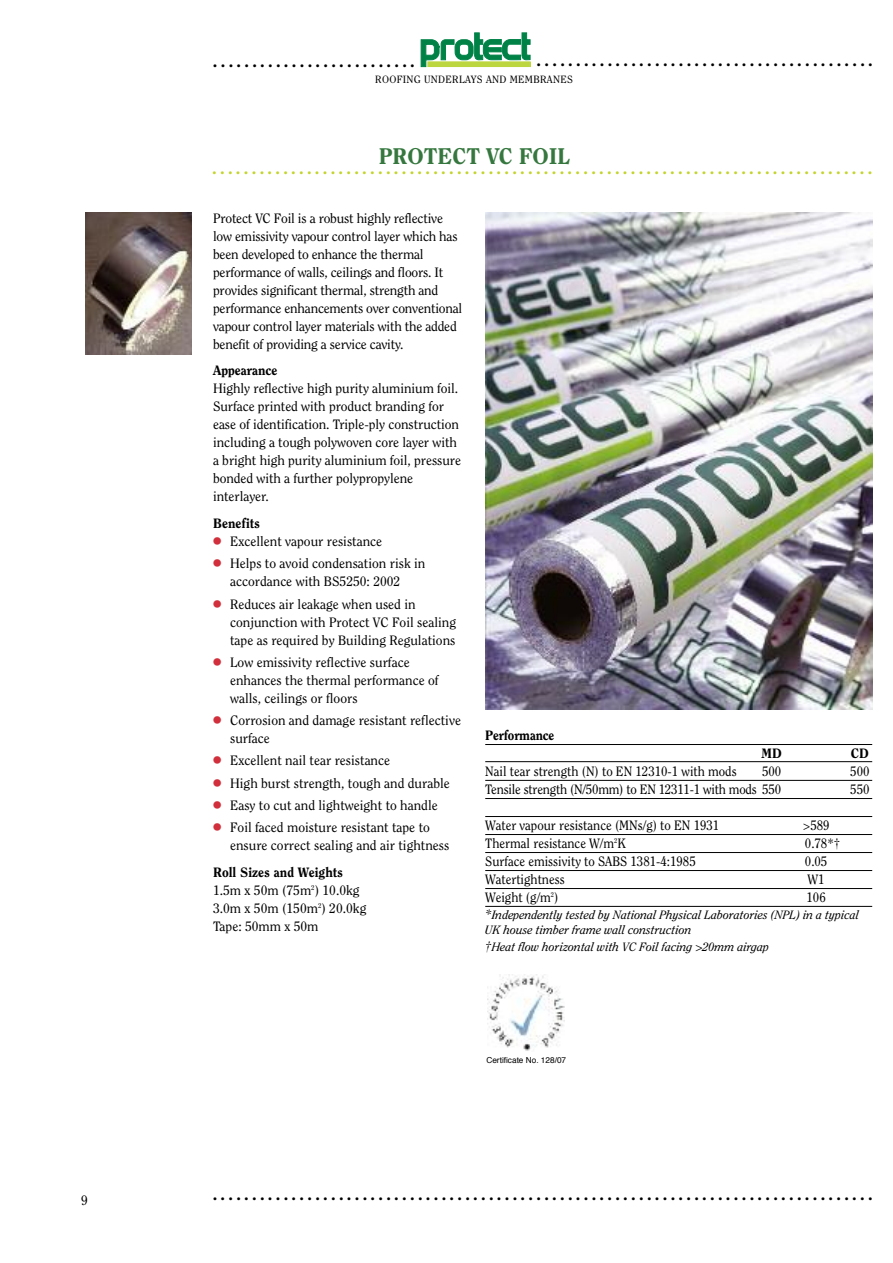
<style>
.page{position:relative;width:893px;height:1263px;background:#fff}
.page>*{position:absolute;margin:0;border:0;box-sizing:border-box;transform-origin:0 0}
.t1{font:800 22.5px "Clearface";color:#35773e}
.t2{font:700 21px "Clearface";color:#000}
.t3{font:700 21px "Clearface";color:#c3d42d}
.t4{font:13.5px/18px "Clearface";color:#000}
.t5{font:13.5px "Clearface";color:#000;scale:.95 1}
.t6{font:800 13.5px "Clearface";color:#000}
.t7{font:italic 12px/15px "Clearface";color:#000}
.t8{font:10.5px "Clearface";letter-spacing:.03em;color:#000}
.t9{font:8.25px "Helvetica";color:#000}
.s1{font-family:"Universal Newswith Comm Pi";font-size:15px;color:#d12f3b}
.s2{font-weight:800}
.s3{font-size:13.5px}
</style>
<div class="page">
<svg style="left:421px;top:33px;width:109px;height:34px"></svg>
<hr style="left:485px;top:744px;width:387px;height:1px;background:#000">
<hr style="left:485px;top:761px;width:387px;height:1px;background:#000">
<hr style="left:485px;top:780px;width:387px;height:1px;background:#000">
<hr style="left:485px;top:798px;width:387px;height:1px;background:#000">
<hr style="left:485px;top:816px;width:387px;height:1px;background:#000">
<hr style="left:485px;top:834px;width:387px;height:1px;background:#000">
<hr style="left:485px;top:852px;width:387px;height:1px;background:#000">
<hr style="left:485px;top:870px;width:387px;height:1px;background:#000">
<hr style="left:485px;top:888px;width:387px;height:1px;background:#000">
<hr style="left:485px;top:906px;width:387px;height:1px;background:#000">
<img style="left:485px;top:213px;width:387px;height:496px">
<img style="left:85px;top:213px;width:107px;height:141px">
<img style="left:488px;top:975px;width:77px;height:76px">
<p class="t4" style="left:81px;top:1192px;width:8px">9</p>
<h2 class="t2" style="left:213px;top:51px;width:204px">..........................</h2>
<h2 class="t2" style="left:536px;top:50px;width:338px">...........................................</h2>
<p class="t8" style="left:375px;top:76px;width:199px">ROOFING UNDERLAYS AND MEMBRANES</p>
<h1 class="t1" style="left:379px;top:147px;width:193px">PROTECT VC FOIL</h1>
<h2 class="t3" style="left:212px;top:158px;width:662px">....................................................................................</h2>
<p class="t4" style="left:213px;top:210px;width:251px">Protect VC Foil is a robust highly reflective low emissivity vapour control layer which has been developed to enhance the thermal performance of walls, ceilings and floors. It provides significant thermal, strength and performance enhancements over conventional vapour control layer materials with the added benefit of providing a service cavity.</p>
<p class="t6" style="left:213px;top:365px;width:66px">Appearance</p>
<p class="t4" style="left:213px;top:381px;width:249px">Highly reflective high purity aluminium foil.<br>Surface printed with product branding for ease of identification. Triple-ply construction including a tough polywoven core layer with a bright high purity aluminium foil, pressure bonded with a further polypropylene interlayer.</p>
<p class="t6" style="left:213px;top:518px;width:49px">Benefits</p>
<p class="t4" style="left:213px;top:533px;width:171px"><span class="s1">●</span> Excellent vapour resistance</p>
<p class="t4" style="left:230px;top:555px;width:197px;text-indent:-17px"><span class="s1">●</span> Helps to avoid condensation risk in accordance with BS5250: 2002</p>
<p class="t4" style="left:230px;top:596px;width:228px;text-indent:-17px"><span class="s1">●</span> Reduces air leakage when used in conjunction with Protect VC Foil sealing tape as required by Building Regulations</p>
<p class="t4" style="left:230px;top:654px;width:210px;text-indent:-17px"><span class="s1">●</span> Low emissivity reflective surface enhances the thermal performance of walls, ceilings or floors</p>
<p class="t4" style="left:230px;top:712px;width:232px;text-indent:-17px"><span class="s1">●</span> Corrosion and damage resistant reflective surface</p>
<p class="t4" style="left:213px;top:752px;width:179px"><span class="s1">●</span> Excellent nail tear resistance</p>
<p class="t4" style="left:213px;top:775px;width:238px"><span class="s1">●</span> High burst strength, tough and durable</p>
<p class="t4" style="left:213px;top:797px;width:226px"><span class="s1">●</span> Easy to cut and lightweight to handle</p>
<p class="t4" style="left:230px;top:819px;width:221px;text-indent:-17px"><span class="s1">●</span> Foil faced moisture resistant tape to ensure correct sealing and air tightness</p>
<p class="t4" style="left:213px;top:864px;width:155px"><span class="s2">Roll Sizes and Weights<br></span>1.5m x 50m (75m<sup>2</sup>) 10.0kg<br>3.0m x 50m (150m<sup>2</sup>) 20.0kg<br>Tape: 50mm x 50m</p>
<p class="t6" style="left:485px;top:729px;width:71px">Performance</p>
<p class="t6" style="left:762px;top:747px;width:22px">MD</p>
<p class="t6" style="left:851px;top:747px;width:19px">CD</p>
<p class="t5" style="left:485px;top:766px;width:266px">Nail tear strength (N) to EN 12310-1 with mods</p>
<p class="t5" style="left:762px;top:766px;width:22px">500</p>
<p class="t5" style="left:850px;top:766px;width:22px">500</p>
<p class="t5" style="left:485px;top:784px;width:313px">Tensile strength (N/50mm) to EN 12311-1 with mods 550</p>
<p class="t5" style="left:850px;top:784px;width:22px">550</p>
<p class="t5" style="left:485px;top:820px;width:248px">Water vapour resistance (MNs/g) to EN 1931</p>
<p class="t5" style="left:803px;top:820px;width:30px">&gt;589</p>
<p class="t5" style="left:485px;top:838px;width:150px">Thermal resistance W/m<sup>2</sup>K</p>
<p class="t5" style="left:805px;top:838px;width:39px">0.78*†</p>
<p class="t5" style="left:485px;top:856px;width:223px">Surface emissivity to SABS 1381-4:1985</p>
<p class="t5" style="left:805px;top:856px;width:25px">0.05</p>
<p class="t5" style="left:485px;top:874px;width:85px">Watertightness</p>
<p class="t5" style="left:808px;top:874px;width:19px">W1</p>
<p class="t5" style="left:485px;top:892px;width:78px">Weight (g/m<sup>2</sup>)</p>
<p class="t5" style="left:806px;top:892px;width:22px">106</p>
<p class="t7" style="left:485px;top:908px;width:376px"><span class="s3">*</span>Independently tested by National Physical Laboratories (NPL) in a typical<br>UK house timber frame wall construction</p>
<p class="t7" style="left:485px;top:940px;width:286px"><span class="s3">†</span>Heat flow horizontal with VC Foil facing &gt;20mm airgap</p>
<p class="t9" style="left:486px;top:1057px;width:81px">Certificate No. 128/07</p>
<h2 class="t2" style="left:212px;top:1184px;width:662px">....................................................................................</h2>
</div>
